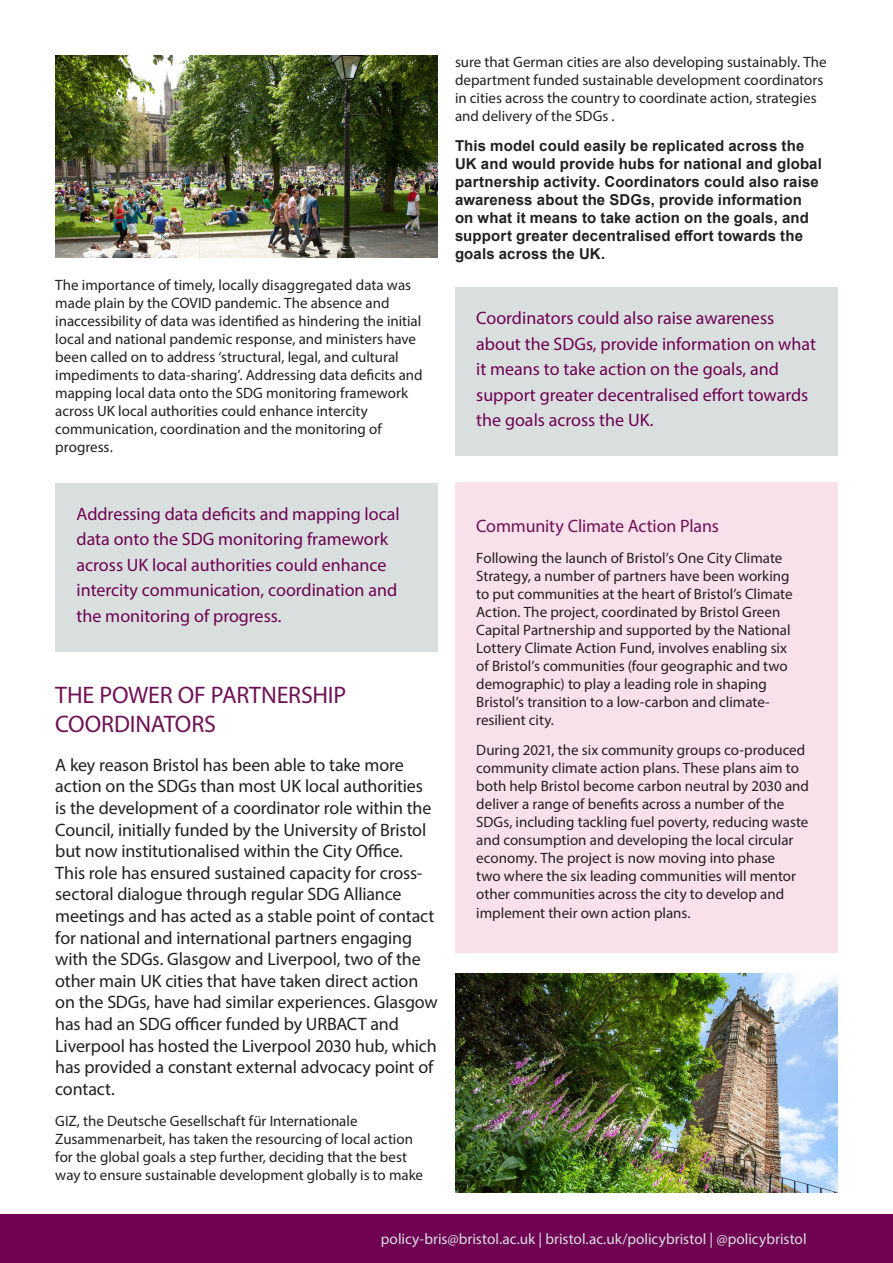
<style>
.page{position:relative;width:893px;height:1263px;background:#fff}
.page>*{position:absolute;margin:0;border:0;box-sizing:border-box;transform-origin:0 0}
.Body_Heading{font:24px/28.8px "Myriad Pro";letter-spacing:-.005em;color:#6e1255}
.Body_Heading-2{font:18px/21.6px "Myriad Pro";letter-spacing:-.01em;color:#231f20}
._4_Quote{font:18px/25.5px "Myriad Pro";color:#6f0252}
.Body_Heading-3{font:18px "Myriad Pro";letter-spacing:-.01em;color:#6e1255}
.t1{font:15.3px "Myriad Pro";color:#d9dfdf}
.Body_text{font:15px/18px "Myriad Pro";color:#231f20}
.Body_text-2{font:700 15px/18px "Arial";letter-spacing:.01em;color:#231f20}
</style>
<div class="page">
<div style="left:0;top:1214px;width:893px;height:49px;background:#6f0252"></div>
<div style="left:455px;top:287px;width:383px;height:169px;background:#d9dfdf"></div>
<img style="left:455px;top:974px;width:383px;height:219px">
<img style="left:55px;top:55px;width:383px;height:202px">
<div style="left:55px;top:483px;width:383px;height:168px;background:#d9dfdf"></div>
<div style="left:455px;top:483px;width:383px;height:470px;background:#f9e1ec"></div>
<p class="Body_text" style="left:55px;top:275px;width:369px">The importance of timely, locally disaggregated data was made plain by the COVID pandemic. The absence and inaccessibility of data was identified as hindering the initial local and national pandemic response, and ministers have been called on to address ‘structural, legal, and cultural impediments to data-sharing’. Addressing data deficits and mapping local data onto the SDG monitoring framework across UK local authorities could enhance intercity communication, coordination and the monitoring of progress.</p>
<p class="Body_text" style="left:455px;top:52px;width:373px">sure that German cities are also developing sustainably. The department funded sustainable development coordinators in cities across the country to coordinate action, strategies and delivery of the SDGs .</p>
<p class="Body_text-2" style="left:455px;top:137px;width:368px">This model could easily be replicated across the UK and would provide hubs for national and global partnership activity. Coordinators could also raise awareness about the SDGs, provide information on what it means to take action on the goals, and support greater decentralised effort towards the goals across the UK.</p>
<p class="_4_Quote" style="left:476px;top:305px;width:341px">Coordinators could also raise awareness about the SDGs, provide information on what it means to take action on the goals, and support greater decentralised effort towards the goals across the UK.</p>
<p class="_4_Quote" style="left:77px;top:501px;width:325px">Addressing data deficits and mapping local data onto the SDG monitoring framework across UK local authorities could enhance intercity communication, coordination and the monitoring of progress.</p>
<p class="Body_Heading" style="left:55px;top:680px;width:292px">THE POWER OF PARTNERSHIP<br>COORDINATORS</p>
<p class="Body_Heading-2" style="left:55px;top:754px;width:384px">A key reason Bristol has been able to take more action on the SDGs than most UK local authorities is the development of a coordinator role within the Council, initially funded by the University of Bristol but now institutionalised within the City Office.<br>This role has ensured sustained capacity for cross&shy;sectoral dialogue through regular SDG Alliance meetings and has acted as a stable point of contact for national and international partners engaging with the SDGs. Glasgow and Liverpool, two of the other main UK cities that have taken direct action on the SDGs, have had similar experiences. Glasgow has had an SDG officer funded by URBACT and Liverpool has hosted the Liverpool 2030 hub, which has provided a constant external advocacy point of contact.</p>
<p class="Body_text" style="left:55px;top:1111px;width:369px">GIZ, the Deutsche Gesellschaft für Internationale Zusammenarbeit, has taken the resourcing of local action for the global goals a step further, deciding that the best way to ensure sustainable development globally is to make</p>
<p class="Body_Heading-3" style="left:476px;top:515px;width:244px">Community Climate Action Plans</p>
<p class="Body_text" style="left:476px;top:548px;width:318px">Following the launch of Bristol’s One City Climate Strategy, a number of partners have been working to put communities at the heart of Bristol’s Climate Action. The project, coordinated by Bristol Green Capital Partnership and supported by the National Lottery Climate Action Fund, involves enabling six of Bristol’s communities (four geographic and two demographic) to play a leading role in shaping Bristol’s transition to a low-carbon and climate&shy;resilient city.</p>
<p class="Body_text" style="left:476px;top:741px;width:334px">During 2021, the six community groups co-produced community climate action plans. These plans aim to both help Bristol become carbon neutral by 2030 and deliver a range of benefits across a number of the SDGs, including tackling fuel poverty, reducing waste and consumption and developing the local circular economy. The project is now moving into phase<br>two where the six leading communities will mentor other communities across the city to develop and implement their own action plans.</p>
<p class="t1" style="left:381px;top:1229px;width:427px">policy-bris@bristol.ac.uk | bristol.ac.uk/policybristol | @policybristol</p>
</div>
